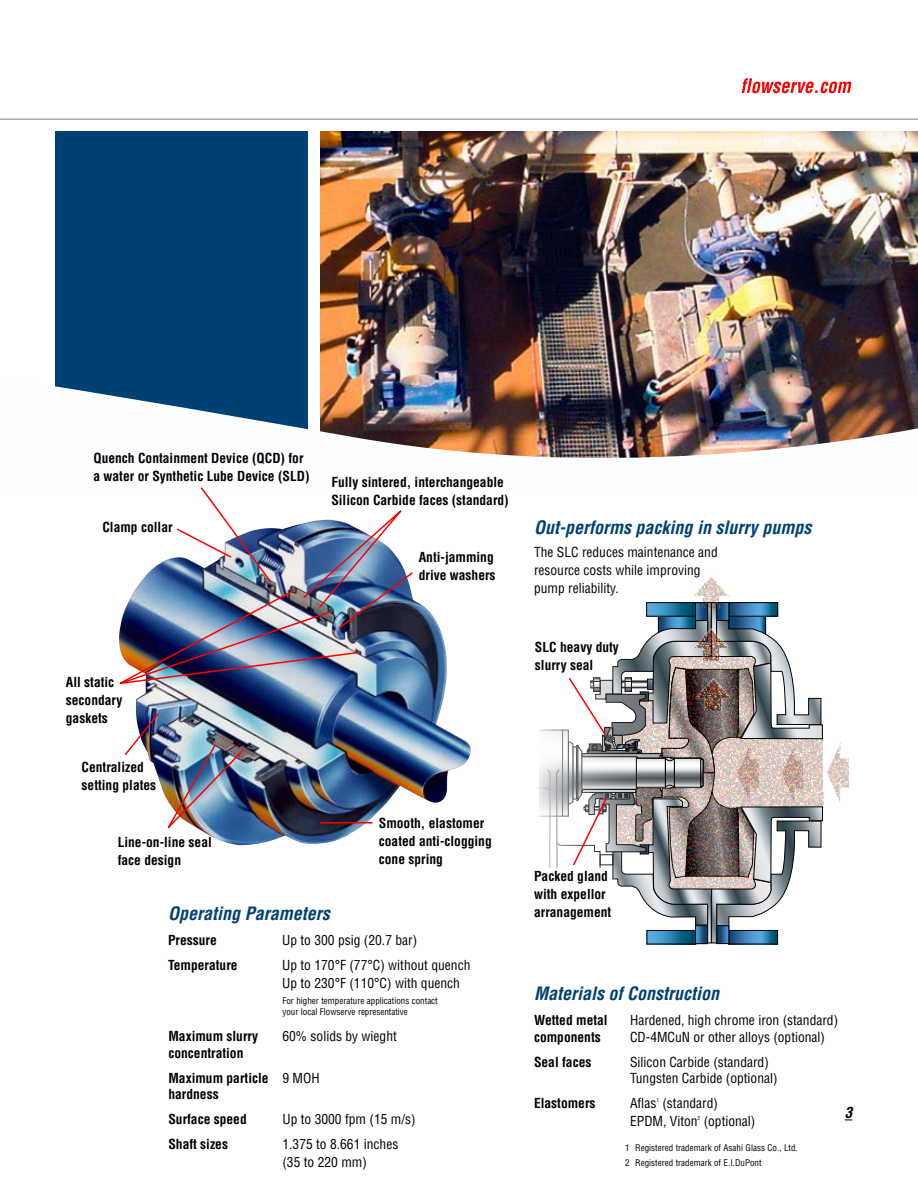
<style>
.page{position:relative;width:918px;height:1189px;background:#fff}
.page>*{position:absolute;margin:0;border:0;box-sizing:border-box;transform-origin:0 0}
.t1{font:italic 700 condensed 18px "Helvetica LT Std";color:#004174}
.t2{font:italic 700 condensed 15px "Helvetica LT Std";color:#000104}
.t3{font:700 condensed 13.5px/18px "Helvetica LT Std";color:#000104}
.t4{font:condensed 13.5px/18px "Helvetica LT Std";color:#000104}
.t5{font:condensed 9px/15px "Helvetica LT Std";color:#000104}
.t6{font:condensed 5.4px "Helvetica LT Std";color:#000104}
.s1{font-weight:400}
</style>
<div class="page">
<div style="left:55px;top:132px;width:253px;height:346px;background:#004174"></div>
<img style="left:320px;top:132px;width:598px;height:195px">
<hr style="left:1px;top:119px;width:917px;height:1px;background:#7f7a78">
<svg style="left:741px;top:78px;width:110px;height:15px"></svg>
<img style="left:55px;top:327px;width:863px;height:151px">
<img style="left:135px;top:601px;width:336px;height:245px">
<div style="left:647px;top:930px;width:49px;height:14px;border:1px solid #000104"></div>
<div style="left:728px;top:930px;width:49px;height:14px;border:1px solid #000104"></div>
<svg style="left:541px;top:731px;width:15px;height:83px"></svg>
<svg style="left:538px;top:769px;width:12px;height:99px"></svg>
<img style="left:828px;top:742px;width:21px;height:60px">
<img style="left:694px;top:577px;width:36px;height:25px">
<img style="left:822px;top:724px;width:6px;height:98px">
<img style="left:556px;top:602px;width:266px;height:341px">
<hr style="left:320px;top:822px;width:52px;height:1px;background:#fc0000">
<img style="left:119px;top:487px;width:296px;height:199px">
<img style="left:124px;top:711px;width:131px;height:126px">
<p class="t3" style="left:93px;top:448px;width:217px">Quench Containment Device (QCD) for a water or Synthetic Lube Device (SLD)</p>
<p class="t3" style="left:102px;top:518px;width:72px">Clamp collar</p>
<p class="t3" style="left:331px;top:472px;width:179px">Fully sintered, interchangeable<br>Silicon Carbide faces (standard)</p>
<p class="t3" style="left:419px;top:548px;width:78px">Anti-jamming drive washers</p>
<p class="t3" style="left:66px;top:672px;width:58px">All static secondary gaskets</p>
<p class="t3" style="left:82px;top:757px;width:76px">Centralized setting plates</p>
<p class="t3" style="left:118px;top:833px;width:96px">Line-on-line seal face design</p>
<p class="t3" style="left:379px;top:813px;width:114px">Smooth, elastomer coated anti-clogging cone spring</p>
<h1 class="t1" style="left:168px;top:901px;width:163px">Operating Parameters</h1>
<p class="t3" style="left:168px;top:930px;width:50px">Pressure</p>
<p class="t4" style="left:282px;top:930px;width:136px">Up to 300 psig (20.7 bar)</p>
<p class="t3" style="left:168px;top:955px;width:71px">Temperature</p>
<p class="t4" style="left:282px;top:955px;width:190px">Up to 170°F (77°C) without quench<br>Up to 230°F (110°C) with quench</p>
<p class="t5" style="left:282px;top:995px;width:157px;line-height:10.8px">For higher temperature applications contact your local Flowserve representative</p>
<p class="t3" style="left:168px;top:1026px;width:91px">Maximum slurry</p>
<p class="t4" style="left:282px;top:1026px;width:116px">60% solids by wieght</p>
<p class="t3" style="left:168px;top:1039px;width:153px;line-height:25px">concentration<br>Maximum particle <span class="s1">9 MOH</span></p>
<p class="t3" style="left:168px;top:1081px;width:80px;line-height:25px">hardness<br>Surface speed</p>
<p class="t4" style="left:282px;top:1109px;width:135px">Up to 3000 fpm (15 m/s)</p>
<p class="t3" style="left:168px;top:1134px;width:61px">Shaft sizes</p>
<p class="t4" style="left:282px;top:1134px;width:117px">1.375 to 8.661 inches (35 to 220 mm)</p>
<h1 class="t1" style="left:534px;top:516px;width:279px">Out-performs packing in slurry pumps</h1>
<p class="t4" style="left:534px;top:542px;width:185px">The SLC reduces maintenance and resource costs while improving pump reliability.</p>
<p class="t3" style="left:535px;top:637px;width:85px">SLC heavy duty slurry seal</p>
<p class="t3" style="left:534px;top:866px;width:79px">Packed gland with expellor arranagement</p>
<h1 class="t1" style="left:534px;top:982px;width:187px">Materials of Construction</h1>
<p class="t3" style="left:534px;top:1011px;width:75px">Wetted metal</p>
<p class="t4" style="left:630px;top:1011px;width:210px">Hardened, high chrome iron (standard)</p>
<p class="t3" style="left:534px;top:1027px;width:68px">components</p>
<p class="t4" style="left:630px;top:1027px;width:196px">CD-4MCuN or other alloys (optional)</p>
<p class="t3" style="left:534px;top:1052px;width:59px">Seal faces</p>
<p class="t4" style="left:630px;top:1053px;width:149px;line-height:16.5px">Silicon Carbide (standard)<br>Tungsten Carbide (optional)</p>
<p class="t3" style="left:534px;top:1094px;width:63px">Elastomers</p>
<p class="t4" style="left:630px;top:1094px;width:28px">Aflas</p>
<p class="t6" style="left:656px;top:1096px;width:4px">1</p>
<p class="t4" style="left:630px;top:1094px;width:89px;text-indent:32px">(standard)<br>EPDM, Viton</p>
<p class="t6" style="left:697px;top:1114px;width:4px">2</p>
<p class="t4" style="left:703px;top:1112px;width:53px">(optional)</p>
<p class="t5" style="left:625px;top:1140px;width:174px">1 Registered trademark of Asahi Glass Co., Ltd.<br>2 Registered trademark of E.I.DuPont</p>
<p class="t2" style="left:845px;top:1103px;width:9px">3</p>
</div>
